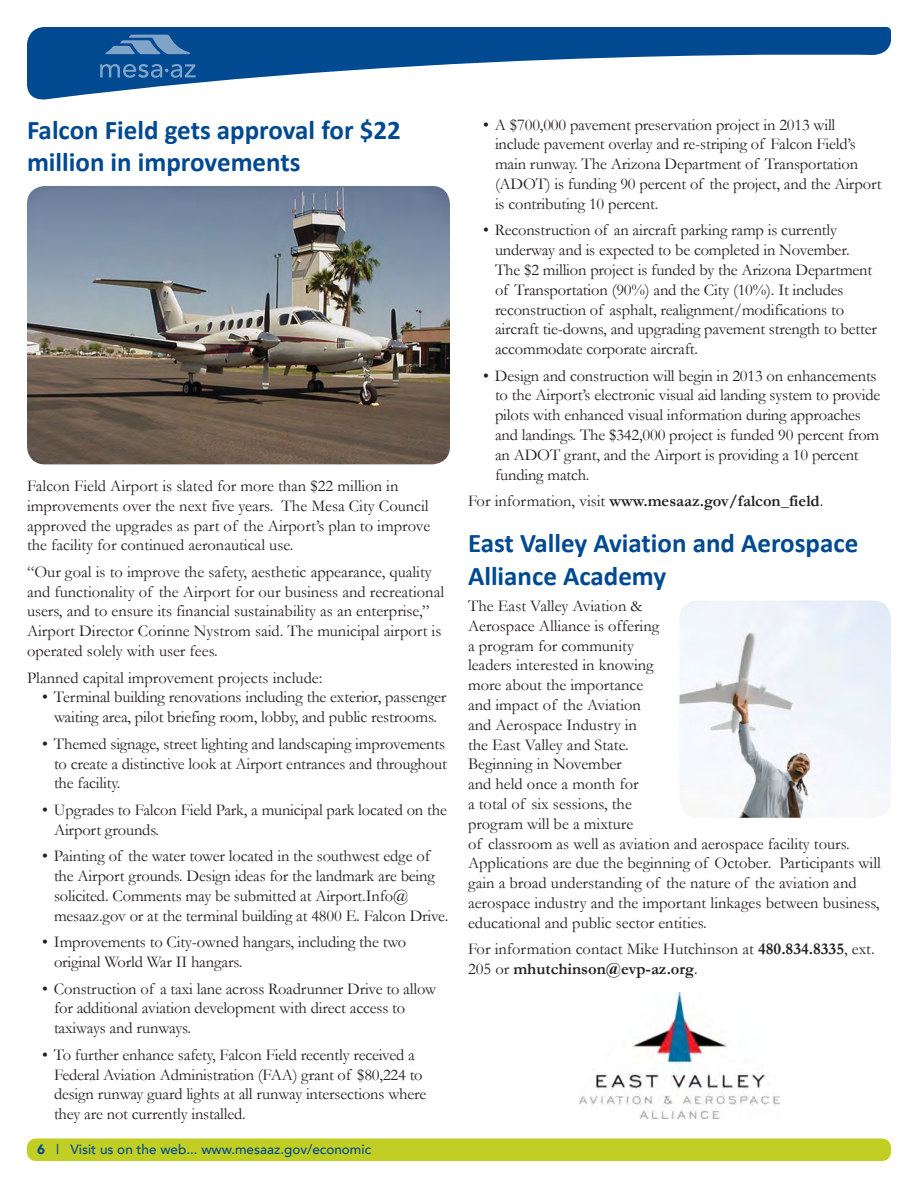
<style>
.page{position:relative;width:918px;height:1188px;background:#fff}
.page>*{position:absolute;margin:0;border:0;box-sizing:border-box;transform-origin:0 0}
.t1{font:700 27px/32.4px "Calibri";color:#014a91}
.t2{font:16.5px/19.8px "Garamond";letter-spacing:-.01em;color:#231f20}
.t3{font:700 16.5px "Garamond";color:#231f20}
.t4{font:500 13.5px "Avenir LT";color:#014a91}
.s1{font-weight:900}
.s2{font-weight:400}
.s3{font-weight:700}
</style>
<div class="page">
<div style="left:29px;top:1141px;width:860px;height:18px;background:#c1ce23;border-radius:7px"></div>
<div style="left:27px;top:1138px;width:864px;height:23px;border:4px solid #c1ce23;border-radius:7px"></div>
<svg style="left:27px;top:27px;width:864px;height:73px"></svg>
<svg style="left:105px;top:35px;width:85px;height:19px;background:#497db0"></svg>
<svg style="left:100px;top:64px;width:96px;height:14px"></svg>
<img style="left:27px;top:186px;width:423px;height:278px">
<img style="left:680px;top:600px;width:211px;height:218px">
<img style="left:579px;top:993px;width:201px;height:125px">
<p class="t1" style="left:27px;top:114px;width:375px">Falcon Field gets approval for $22 million in improvements</p>
<p class="t2" style="left:27px;top:475px;width:405px">Falcon Field Airport is slated for more than $22 million in improvements over the next five years. The Mesa City Council approved the upgrades as part of the Airport’s plan to improve the facility for continued aeronautical use.</p>
<p class="t2" style="left:27px;top:561px;width:419px">“Our goal is to improve the safety, aesthetic appearance, quality and functionality of the Airport for our business and recreational users, and to ensure its financial sustainability as an enterprise,” Airport Director Corinne Nystrom said. The municipal airport is operated solely with user fees.</p>
<p class="t2" style="left:27px;top:667px;width:297px">Planned capital improvement projects include:</p>
<p class="t2" style="left:42px;top:687px;width:406px;text-align:center">• Terminal building renovations including the exterior, passenger waiting area, pilot briefing room, lobby, and public restrooms.</p>
<p class="t2" style="left:54px;top:733px;width:394px;text-align:justify;text-indent:-12px">• Themed signage, street lighting and landscaping improvements to create a distinctive look at Airport entrances and throughout the facility.</p>
<p class="t2" style="left:54px;top:799px;width:394px;text-indent:-12px">• Upgrades to Falcon Field Park, a municipal park located on the<br>Airport grounds.</p>
<p class="t2" style="left:54px;top:846px;width:396px;text-indent:-12px">• Painting of the water tower located in the southwest edge of the Airport grounds. Design ideas for the landmark are being solicited. Comments may be submitted at Airport.Info@ mesaaz.gov or at the terminal building at 4800 E. Falcon Drive.</p>
<p class="t2" style="left:54px;top:932px;width:354px;text-indent:-12px">• Improvements to City-owned hangars, including the two original World War II hangars.</p>
<p class="t2" style="left:54px;top:978px;width:384px;text-indent:-12px">• Construction of a taxi lane across Roadrunner Drive to allow for additional aviation development with direct access to taxiways and runways.</p>
<p class="t2" style="left:54px;top:1044px;width:374px;text-indent:-12px">• To further enhance safety, Falcon Field recently received a Federal Aviation Administration (FAA) grant of $80,224 to design runway guard lights at all runway intersections where they are not currently installed.</p>
<p class="t4" style="left:37px;top:1142px;width:336px"><span class="s1">6</span> | Visit us on the web... www.mesaaz.gov/economic</p>
<p class="t2" style="left:495px;top:114px;width:388px;text-indent:-12px">• A $700,000 pavement preservation project in 2013 will include pavement overlay and re-striping of Falcon Field’s main runway. The Arizona Department of Transportation (ADOT) is funding 90 percent of the project, and the Airport is contributing 10 percent.</p>
<p class="t2" style="left:495px;top:220px;width:384px;text-indent:-12px">• Reconstruction of an aircraft parking ramp is currently underway and is expected to be completed in November.<br>The $2 million project is funded by the Arizona Department of Transportation (90%) and the City (10%). It includes reconstruction of asphalt, realignment/modifications to aircraft tie-downs, and upgrading pavement strength to better accommodate corporate aircraft.</p>
<p class="t2" style="left:495px;top:365px;width:387px;text-indent:-12px">• Design and construction will begin in 2013 on enhancements to the Airport’s electronic visual aid landing system to provide pilots with enhanced visual information during approaches and landings. The $342,000 project is funded 90 percent from an ADOT grant, and the Airport is providing a 10 percent funding match.</p>
<p class="t3" style="left:468px;top:490px;width:357px"><span class="s2">For information, visit</span> www.mesaaz.gov/falcon_field<span class="s2">.</span></p>
<p class="t1" style="left:468px;top:527px;width:392px">East Valley Aviation and Aerospace<br>Alliance Academy</p>
<p class="t2" style="left:468px;top:596px;width:414px">The East Valley Aviation &amp;<br>Aerospace Alliance is offering<br>a program for community<br>leaders interested in knowing<br>more about the importance<br>and impact of the Aviation<br>and Aerospace Industry in<br>the East Valley and State.<br>Beginning in November<br>and held once a month for<br>a total of six sessions, the<br>program will be a mixture<br>of classroom as well as aviation and aerospace facility tours.<br>Applications are due the beginning of October. Participants will gain a broad understanding of the nature of the aviation and aerospace industry and the important linkages between business, educational and public sector entities.</p>
<p class="t2" style="left:468px;top:939px;width:408px">For information contact Mike Hutchinson at <span class="s3">480.834.8335</span>, ext.<br>205 or <span class="s3">mhutchinson@evp-az.org</span>.</p>
</div>
